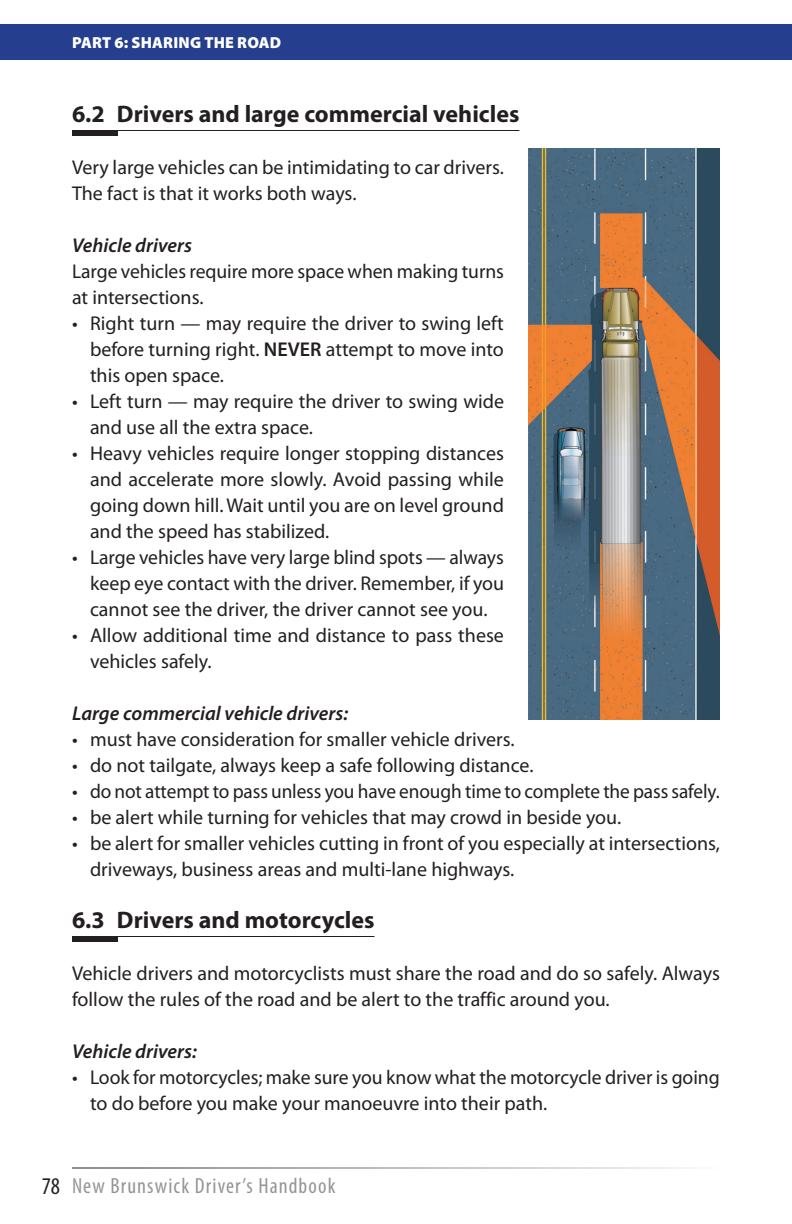
<style>
.page{position:relative;width:792px;height:1224px;background:#fff}
.page>*{position:absolute;margin:0;border:0;box-sizing:border-box;transform-origin:0 0}
.head1{font:700 24px "Myriad Pro";color:#231f20}
.t1{font:condensed 22px "Myriad Pro";letter-spacing:.05em;color:#939598}
.text{font:20px/26px "Myriad Pro";color:#231f20}
.text-2{font:italic 600 20px "Myriad Pro";color:#231f20}
.t2{font:900 16px "Myriad Pro";letter-spacing:.01em;color:#fff}
.s1{font-weight:600}
.s2{font-size:24px;color:#231f20}
</style>
<div class="page">
<div style="left:0;top:24px;width:792px;height:36px;background:#253f8e"></div>
<div style="left:72px;top:130px;width:46px;height:6px;background:#231f20"></div>
<hr style="left:72px;top:130px;width:447px;height:1px;background:#231f20">
<div style="left:72px;top:936px;width:46px;height:6px;background:#231f20"></div>
<hr style="left:72px;top:936px;width:303px;height:1px;background:#231f20">
<img style="left:528px;top:148px;width:192px;height:572px">
<p class="t2" style="left:72px;top:34px;width:211px">PART 6: SHARING THE ROAD</p>
<p class="head1" style="left:72px;top:100px;width:449px">6.2 Drivers and large commercial vehicles</p>
<p class="text" style="left:72px;top:155px;width:433px">Very large vehicles can be intimidating to car drivers.<br>The fact is that it works both ways.</p>
<p class="text-2" style="left:72px;top:234px;width:122px">Vehicle drivers</p>
<p class="text" style="left:72px;top:259px;width:434px">Large vehicles require more space when making turns at intersections.</p>
<p class="text" style="left:90px;top:311px;width:415px;text-align:justify;text-indent:-18px">• Right turn — may require the driver to swing left before turning right. <span class="s1">NEVER</span> attempt to move into this open space.</p>
<p class="text" style="left:90px;top:389px;width:416px;text-indent:-18px">• Left turn — may require the driver to swing wide and use all the extra space.</p>
<p class="text" style="left:90px;top:441px;width:416px;text-align:justify;text-indent:-18px">• Heavy vehicles require longer stopping distances and accelerate more slowly. Avoid passing while going down hill. Wait until you are on level ground and the speed has stabilized.</p>
<p class="text" style="left:90px;top:545px;width:416px;text-align:justify;text-indent:-18px">• Large vehicles have very large blind spots — always keep eye contact with the driver. Remember, if you cannot see the driver, the driver cannot see you.</p>
<p class="text" style="left:90px;top:623px;width:416px;text-indent:-18px">• Allow additional time and distance to pass these vehicles safely.</p>
<p class="text-2" style="left:72px;top:702px;width:278px">Large commercial vehicle drivers:</p>
<p class="text" style="left:72px;top:727px;width:444px">• must have consideration for smaller vehicle drivers.</p>
<p class="text" style="left:72px;top:753px;width:463px">• do not tailgate, always keep a safe following distance.</p>
<p class="text" style="left:72px;top:779px;width:649px">• do not attempt to pass unless you have enough time to complete the pass safely.</p>
<p class="text" style="left:72px;top:805px;width:551px">• be alert while turning for vehicles that may crowd in beside you.</p>
<p class="text" style="left:90px;top:831px;width:631px;text-indent:-18px">• be alert for smaller vehicles cutting in front of you especially at intersections, driveways, business areas and multi-lane highways.</p>
<p class="head1" style="left:72px;top:906px;width:304px">6.3 Drivers and motorcycles</p>
<p class="text" style="left:72px;top:961px;width:649px">Vehicle drivers and motorcyclists must share the road and do so safely. Always follow the rules of the road and be alert to the traffic around you.</p>
<p class="text-2" style="left:72px;top:1040px;width:126px">Vehicle drivers:</p>
<p class="text" style="left:90px;top:1065px;width:631px;text-indent:-18px">• Look for motorcycles; make sure you know what the motorcycle driver is going to do before you make your manoeuvre into their path.</p>
<p class="t1" style="left:42px;top:1173px;width:295px"><span class="s2">78</span> New Brunswick Driver’s Handbook</p>
</div>
